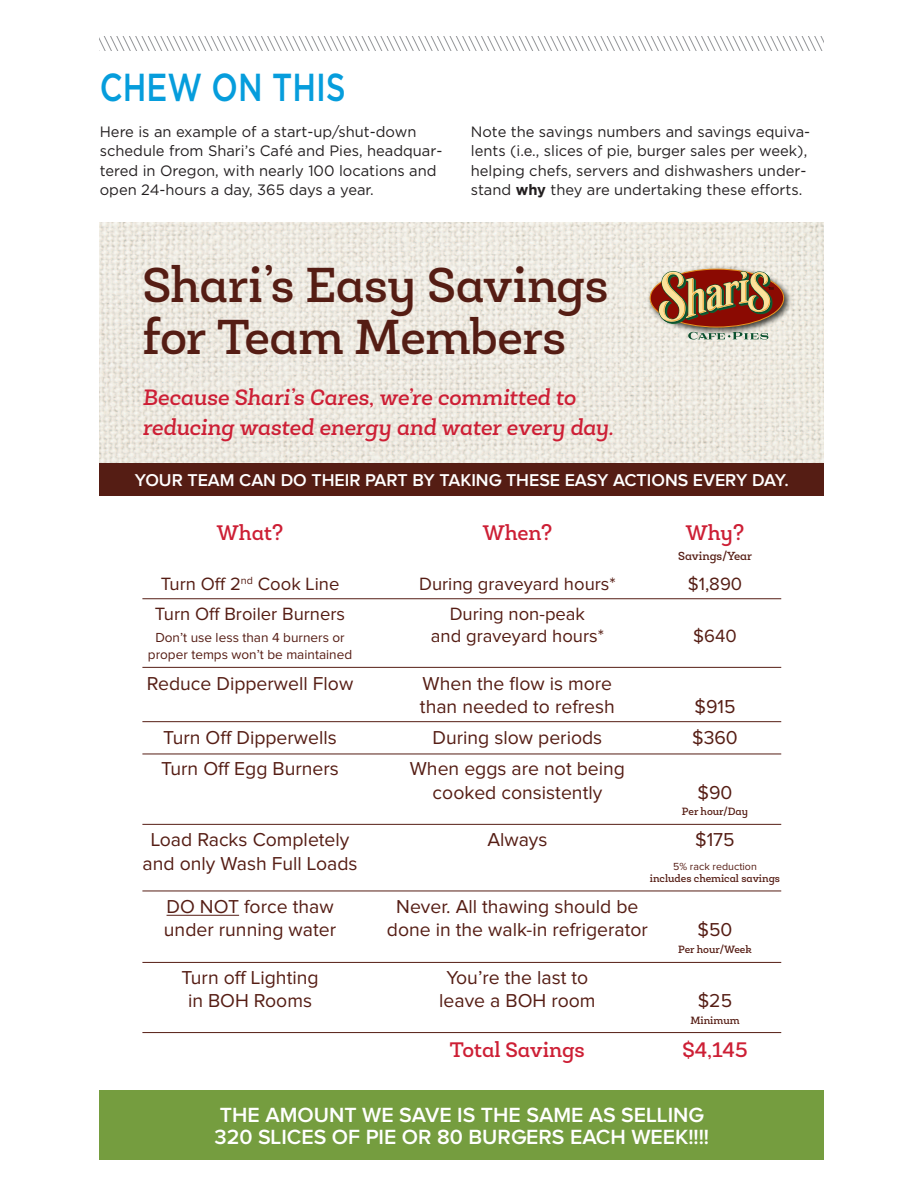
<style>
.page{position:relative;width:918px;height:1188px;background:#fff}
.page>*{position:absolute;margin:0;border:0;box-sizing:border-box;transform-origin:0 0}
.t1{font:500 49.65px/52.1px "Roble Alt";letter-spacing:-.01em;color:#551d14}
.t2{font:500 39px "Gotham";color:#069ddc;scale:.8 1}
.t3{font:italic 500 22.5px/29.5px "Roble Alt";letter-spacing:-.005em;color:#cd1f35}
.t4{font:600 21.3px/22.5px "Proxima Nova A";color:#fff}
.t5{font:500 21.3px "Roble Alt";color:#cd1f35}
.t6{font:19.35px/23.2px "Proxima Nova";color:#551d14}
.t7{font:18.45px "Proxima Nova";color:#551d14}
.t8{font:600 17.7px "Proxima Nova A";color:#fff}
.t9{font:15px/19.5px "Gotham";color:#231f20}
.t10{font:13.65px "Proxima Nova";color:#551d14}
.t11{font:500 11.85px "Roble Alt";color:#551d14}
.t12{font:500 10.65px "Roble Alt";color:#551d14}
.t13{font:10.65px "Proxima Nova";color:#551d14}
.s1{font-weight:700}
</style>
<div class="page">
<hr style="left:167px;top:915px;width:72px;height:1px;background:#551d14">
<img style="left:100px;top:222px;width:724px;height:241px">
<div style="left:100px;top:1090px;width:724px;height:69px;background:#759d3f"></div>
<div style="left:100px;top:463px;width:724px;height:33px;background:#551d14"></div>
<img style="left:644px;top:263px;width:151px;height:75px">
<svg style="left:650px;top:269px;width:134px;height:58px"></svg>
<svg style="left:688px;top:332px;width:80px;height:8px"></svg>
<svg style="left:658px;top:263px;width:115px;height:61px;background:#a37251"></svg>
<hr style="left:142px;top:598px;width:639px;height:1px;background:#551d14">
<hr style="left:142px;top:667px;width:639px;height:1px;background:#551d14">
<hr style="left:142px;top:721px;width:639px;height:1px;background:#551d14">
<hr style="left:142px;top:754px;width:639px;height:1px;background:#551d14">
<hr style="left:142px;top:824px;width:639px;height:1px;background:#551d14">
<hr style="left:142px;top:891px;width:639px;height:1px;background:#551d14">
<hr style="left:142px;top:962px;width:639px;height:1px;background:#551d14">
<hr style="left:142px;top:1032px;width:639px;height:1px;background:#551d14">
<svg style="left:100px;top:37px;width:724px;height:14px"></svg>
<h2 class="t2" style="left:100px;top:65px;width:309px">CHEW ON THIS</h2>
<p class="t9" style="left:100px;top:121px;width:344px">Here is an example of a start-up/shut-down schedule from Shari’s Café and Pies, headquar&shy;tered in Oregon, with nearly 100 locations and open 24-hours a day, 365 days a year.</p>
<p class="t9" style="left:471px;top:121px;width:341px">Note the savings numbers and savings equiva&shy;lents (i.e., slices of pie, burger sales per week), helping chefs, servers and dishwashers under&shy;stand <span class="s1">why</span> they are undertaking these efforts.</p>
<h1 class="t1" style="left:142px;top:259px;width:468px">Shari’s Easy Savings for Team Members</h1>
<p class="t3" style="left:142px;top:383px;width:473px">Because Shari’s Cares, we’re committed to reducing wasted energy and water every day.</p>
<p class="t8" style="left:135px;top:470px;width:656px">YOUR TEAM CAN DO THEIR PART BY TAKING THESE EASY ACTIONS EVERY DAY.</p>
<p class="t5" style="left:217px;top:520px;width:68px">What?</p>
<p class="t5" style="left:483px;top:520px;width:71px">When?</p>
<p class="t5" style="left:686px;top:520px;width:60px">Why?</p>
<p class="t11" style="left:678px;top:549px;width:75px">Savings/Year</p>
<p class="t7" style="left:161px;top:576px;width:180px">Turn Off 2<sup>nd</sup> Cook Line</p>
<p class="t7" style="left:419px;top:576px;width:198px">During graveyard hours*</p>
<p class="t7" style="left:688px;top:576px;width:56px">$1,890</p>
<p class="t7" style="left:155px;top:606px;width:192px">Turn Off Broiler Burners</p>
<p class="t7" style="left:450px;top:606px;width:137px">During non-peak</p>
<p class="t10" style="left:155px;top:632px;width:191px">Don’t use less than 4 burners or</p>
<p class="t7" style="left:431px;top:628px;width:175px">and graveyard hours*</p>
<p class="t7" style="left:693px;top:628px;width:45px">$640</p>
<p class="t10" style="left:148px;top:648px;width:206px">proper temps won’t be maintained</p>
<p class="t6" style="left:147px;top:673px;width:208px">Reduce Dipperwell Flow</p>
<p class="t6" style="left:420px;top:673px;width:196px">When the flow is more than needed to refresh</p>
<p class="t6" style="left:695px;top:696px;width:42px">$915</p>
<p class="t6" style="left:163px;top:727px;width:175px">Turn Off Dipperwells</p>
<p class="t6" style="left:433px;top:727px;width:171px">During slow periods</p>
<p class="t6" style="left:692px;top:727px;width:47px">$360</p>
<p class="t6" style="left:161px;top:758px;width:179px">Turn Off Egg Burners</p>
<p class="t6" style="left:410px;top:758px;width:217px;text-align:center">When eggs are not being cooked consistently</p>
<p class="t6" style="left:698px;top:781px;width:36px">$90</p>
<p class="t12" style="left:682px;top:805px;width:68px">Per hour/Day</p>
<p class="t6" style="left:151px;top:829px;width:200px">Load Racks Completely</p>
<p class="t6" style="left:487px;top:829px;width:62px">Always</p>
<p class="t6" style="left:695px;top:829px;width:41px">$175</p>
<p class="t6" style="left:143px;top:852px;width:217px">and only Wash Full Loads</p>
<p class="t13" style="left:673px;top:861px;width:85px">5% rack reduction</p>
<p class="t12" style="left:650px;top:871px;width:132px">includes chemical savings</p>
<p class="t6" style="left:167px;top:895px;width:169px">DO NOT force thaw</p>
<p class="t6" style="left:396px;top:895px;width:244px">Never. All thawing should be</p>
<p class="t6" style="left:164px;top:919px;width:174px">under running water</p>
<p class="t6" style="left:387px;top:919px;width:263px">done in the walk-in refrigerator</p>
<p class="t6" style="left:698px;top:919px;width:36px">$50</p>
<p class="t12" style="left:678px;top:942px;width:75px">Per hour/Week</p>
<p class="t6" style="left:182px;top:966px;width:139px">Turn off Lighting</p>
<p class="t6" style="left:447px;top:966px;width:143px">You’re the last to</p>
<p class="t6" style="left:188px;top:990px;width:126px">in BOH Rooms</p>
<p class="t6" style="left:439px;top:990px;width:158px">leave a BOH room</p>
<p class="t6" style="left:698px;top:990px;width:36px">$25</p>
<p class="t12" style="left:690px;top:1013px;width:51px">Minimum</p>
<p class="t5" style="left:450px;top:1036px;width:136px">Total Savings</p>
<p class="t5" style="left:682px;top:1036px;width:67px">$4,145</p>
<p class="t4" style="left:214px;top:1103px;width:496px">THE AMOUNT WE SAVE IS THE SAME AS SELLING<br>320 SLICES OF PIE OR 80 BURGERS EACH WEEK!!!!</p>
</div>
